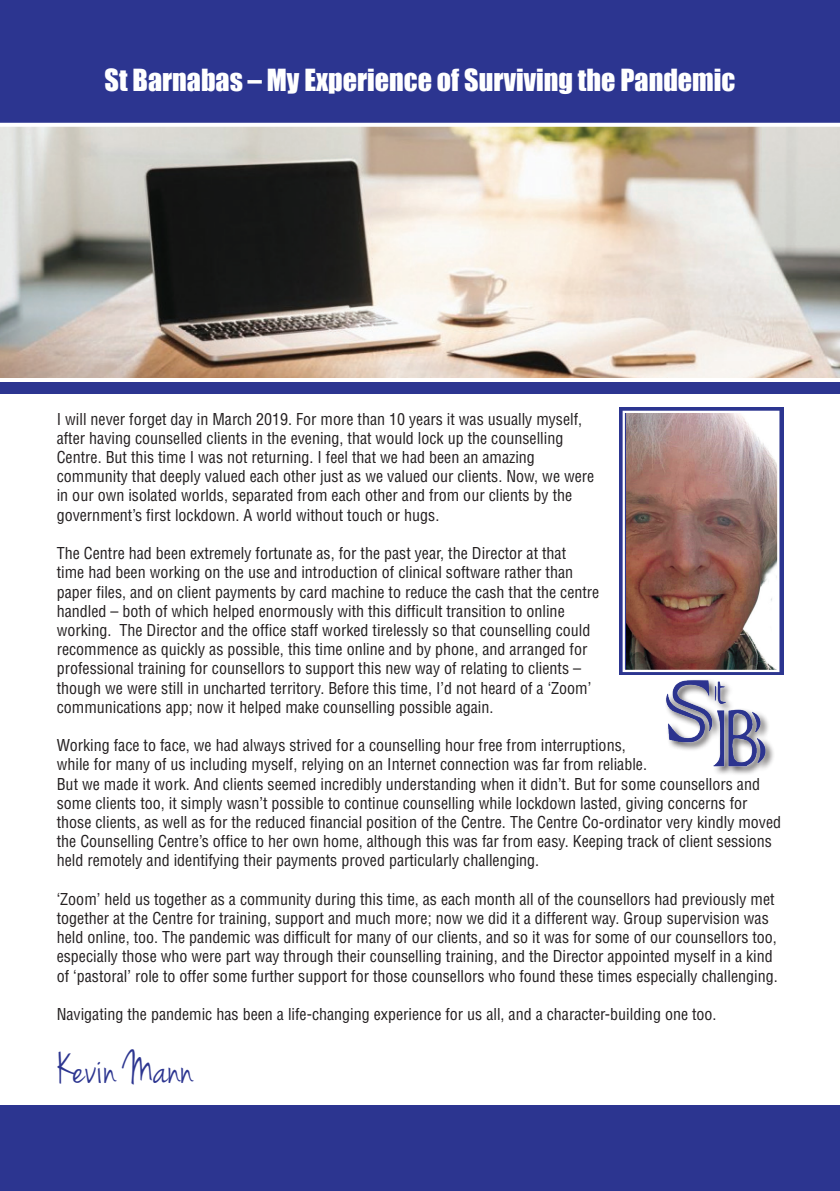
<style>
.page{position:relative;width:840px;height:1191px;background:#fff}
.page>*{position:absolute;margin:0;border:0;box-sizing:border-box;transform-origin:0 0}
.t1{font:48px "Jenna Sue";color:#2c3590}
.t2{font:28px "Impact";color:#fff}
.t3{font:condensed 16px/19.2px "Helvetica LT Std";color:#231f20}
</style>
<div class="page">
<img style="left:0;top:127px;width:839px;height:251px">
<div style="left:0;top:0;width:839px;height:127px;background:#2c3590"></div>
<div style="left:0;top:1105px;width:839px;height:86px;background:#2c3590"></div>
<div style="left:618px;top:407px;width:164px;height:268px;background:linear-gradient(to right,#2c3590,#2c3590)"></div>
<img style="left:626px;top:414px;width:150px;height:255px">
<div style="left:622px;top:411px;width:157px;height:261px;border:2px solid #fff"></div>
<div style="left:0;top:382px;width:839px;height:12px;background:#2c3590"></div>
<div style="left:663px;top:678px;width:111px;height:97px;background:#231f20;opacity:.75"></div>
<img style="left:663px;top:680px;width:111px;height:86px">
<p class="t2" style="left:105px;top:58px;width:632px">St Barnabas – My Experience of Surviving the Pandemic</p>
<p class="t3" style="left:57px;top:409px;width:539px">I will never forget day in March 2019. For more than 10 years it was usually myself, after having counselled clients in the evening, that would lock up the counselling Centre. But this time I was not returning. I feel that we had been an amazing community that deeply valued each other just as we valued our clients. Now, we were in our own isolated worlds, separated from each other and from our clients by the government’s first lockdown. A world without touch or hugs.</p>
<p class="t3" style="left:57px;top:543px;width:544px">The Centre had been extremely fortunate as, for the past year, the Director at that<br>time had been working on the use and introduction of clinical software rather than paper files, and on client payments by card machine to reduce the cash that the centre handled – both of which helped enormously with this difficult transition to online working. The Director and the office staff worked tirelessly so that counselling could recommence as quickly as possible, this time online and by phone, and arranged for professional training for counsellors to support this new way of relating to clients – though we were still in uncharted territory. Before this time, I’d not heard of a ‘Zoom’ communications app; now it helped make counselling possible again.</p>
<p class="t3" style="left:57px;top:735px;width:725px">Working face to face, we had always strived for a counselling hour free from interruptions,<br>while for many of us including myself, relying on an Internet connection was far from reliable.<br>But we made it work. And clients seemed incredibly understanding when it didn’t. But for some counsellors and some clients too, it simply wasn’t possible to continue counselling while lockdown lasted, giving concerns for those clients, as well as for the reduced financial position of the Centre. The Centre Co-ordinator very kindly moved the Counselling Centre’s office to her own home, although this was far from easy. Keeping track of client sessions held remotely and identifying their payments proved particularly challenging.</p>
<p class="t3" style="left:57px;top:889px;width:722px">‘Zoom’ held us together as a community during this time, as each month all of the counsellors had previously met together at the Centre for training, support and much more; now we did it a different way. Group supervision was held online, too. The pandemic was difficult for many of our clients, and so it was for some of our counsellors too, especially those who were part way through their counselling training, and the Director appointed myself in a kind of ‘pastoral’ role to offer some further support for those counsellors who found these times especially challenging.</p>
<p class="t3" style="left:57px;top:1004px;width:661px">Navigating the pandemic has been a life-changing experience for us all, and a character-building one too.</p>
<p class="t1" style="left:57px;top:1041px;width:138px">Kevin Mann</p>
</div>
